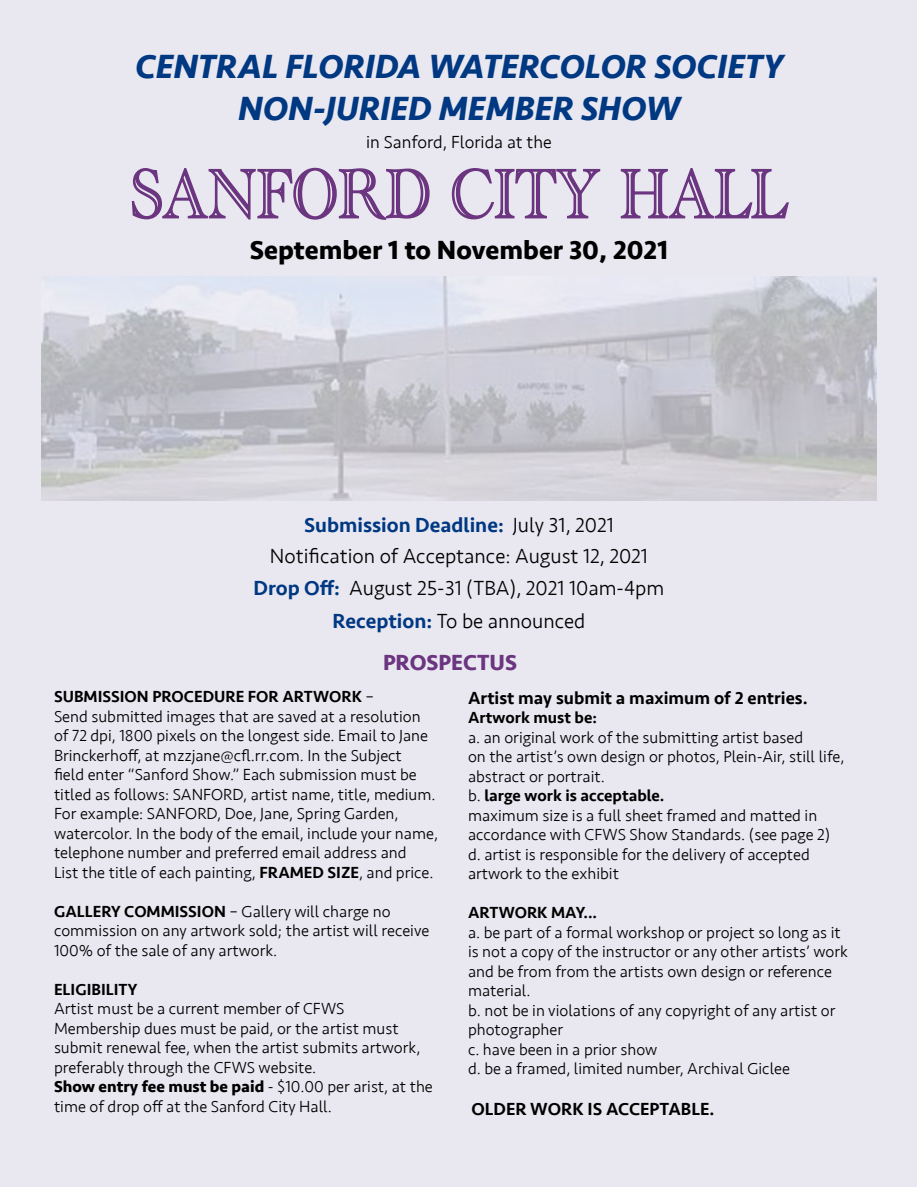
<style>
.page{position:relative;width:918px;height:1188px;background:#fff}
.page>*{position:absolute;margin:0;border:0;box-sizing:border-box;transform-origin:0 0}
.t1{font:72px "Academy Engraved Let Plain";color:#6b3580;scale:.83 1}
.t2{font:italic 700 34.5px/41.4px "Seravek";color:#003882;text-align:center}
.t3{font:700 27px "Seravek";color:#000}
.t4{font:700 22.5px "Seravek";color:#6b3580}
.t5{font:300 21px/32px "Seravek";color:#000;text-align:center}
.t6{font:500 18px "Seravek";color:#000}
.t7{font:300 18px "Seravek";color:#000}
.t8{font:300 16.5px/19.5px "Seravek";color:#000}
.t9{font:500 16.5px "Seravek";color:#000}
.s1{font-weight:500;color:#003882}
.s2{font-weight:500}
.s3{font-weight:700}
</style>
<div class="page">
<div style="left:1px;top:1px;width:916px;height:1186px;background:#e9e8f1"></div>
<img style="left:41px;top:277px;width:836px;height:223px">
<svg style="left:131px;top:167px;width:299px;height:53px"></svg>
<svg style="left:451px;top:168px;width:150px;height:52px"></svg>
<svg style="left:620px;top:168px;width:169px;height:51px"></svg>
<h2 class="t2" style="left:135px;top:45px;width:649px">CENTRAL FLORIDA WATERCOLOR SOCIETY<br>NON-JURIED MEMBER SHOW</h2>
<p class="t7" style="left:366px;top:132px;width:187px">in Sanford, Florida at the</p>
<h1 class="t1" style="left:131px;top:141px;width:792px">SANFORD CITY HALL</h1>
<h3 class="t3" style="left:250px;top:228px;width:420px">September 1 to November 30, 2021</h3>
<p class="t5" style="left:254px;top:509px;width:412px"><span class="s1">Submission Deadline:</span> July 31, 2021<br>Notification of Acceptance: August 12, 2021<br><span class="s1">Drop Off:</span> August 25-31 (TBA), 2021 10am-4pm <span class="s1">Reception:</span> To be announced</p>
<h3 class="t4" style="left:383px;top:644px;width:135px">PROSPECTUS</h3>
<p class="t8" style="left:54px;top:687px;width:386px"><span class="s2">SUBMISSION PROCEDURE FOR ARTWORK</span> –<br>Send submitted images that are saved at a resolution of 72 dpi, 1800 pixels on the longest side. Email to Jane Brinckerhoff, at mzzjane@cfl.rr.com. In the Subject<br>field enter “Sanford Show.” Each submission must be titled as follows: SANFORD, artist name, title, medium.<br>For example: SANFORD, Doe, Jane, Spring Garden, watercolor. In the body of the email, include your name, telephone number and preferred email address and<br>List the title of each painting, <span class="s2">framed</span></p>
<p class="t8" style="left:328px;top:863px;width:108px"><span class="s2">size</span>, and price.</p>
<p class="t8" style="left:54px;top:902px;width:377px"><span class="s2">GALLERY COMMISSION</span> – Gallery will charge no commission on any artwork sold; the artist will receive<br>100% of the sale of any artwork.</p>
<p class="t9" style="left:54px;top:979px;width:85px">ELIGIBILITY</p>
<p class="t8" style="left:54px;top:999px;width:380px">Artist must be a current member of CFWS Membership dues must be paid, or the artist must submit renewal fee, when the artist submits artwork, preferably through the CFWS website.<br><span class="s3">Show entry fee must be paid</span> - $10.00 per arist, at the time of drop off at the Sanford City Hall.</p>
<p class="t6" style="left:468px;top:686px;width:341px">Artist may submit a maximum of 2 entries.</p>
<p class="t9" style="left:468px;top:707px;width:130px">Artwork must be:</p>
<p class="t8" style="left:468px;top:728px;width:378px">a. an original work of the submitting artist based<br>on the artist’s own design or photos, Plein-Air, still life, abstract or portrait.<br>b. <span class="s2">large work is acceptable.<br></span>maximum size is a full sheet framed and matted in accordance with CFWS Show Standards. (see page 2) d. artist is responsible for the delivery of accepted artwork to the exhibit</p>
<p class="t9" style="left:468px;top:902px;width:24px">Artwork</p>
<p class="t9" style="left:551px;top:902px;width:13px">may</p>
<p class="t9" style="left:583px;top:902px;width:15px">...</p>
<p class="t8" style="left:468px;top:923px;width:381px">a. be part of a formal workshop or project so long as it is not a copy of the instructor or any other artists’ work and be from from the artists own design or reference material.<br>b. not be in violations of any copyright of any artist or photographer<br>c. have been in a prior show<br>d. be a framed, limited number, Archival Giclee</p>
<p class="t6" style="left:472px;top:1097px;width:25px">Older</p>
<p class="t6" style="left:530px;top:1097px;width:15px">work</p>
<p class="t6" style="left:588px;top:1097px;width:30px">is acceptable</p>
<p class="t6" style="left:710px;top:1097px;width:7px">.</p>
</div>
